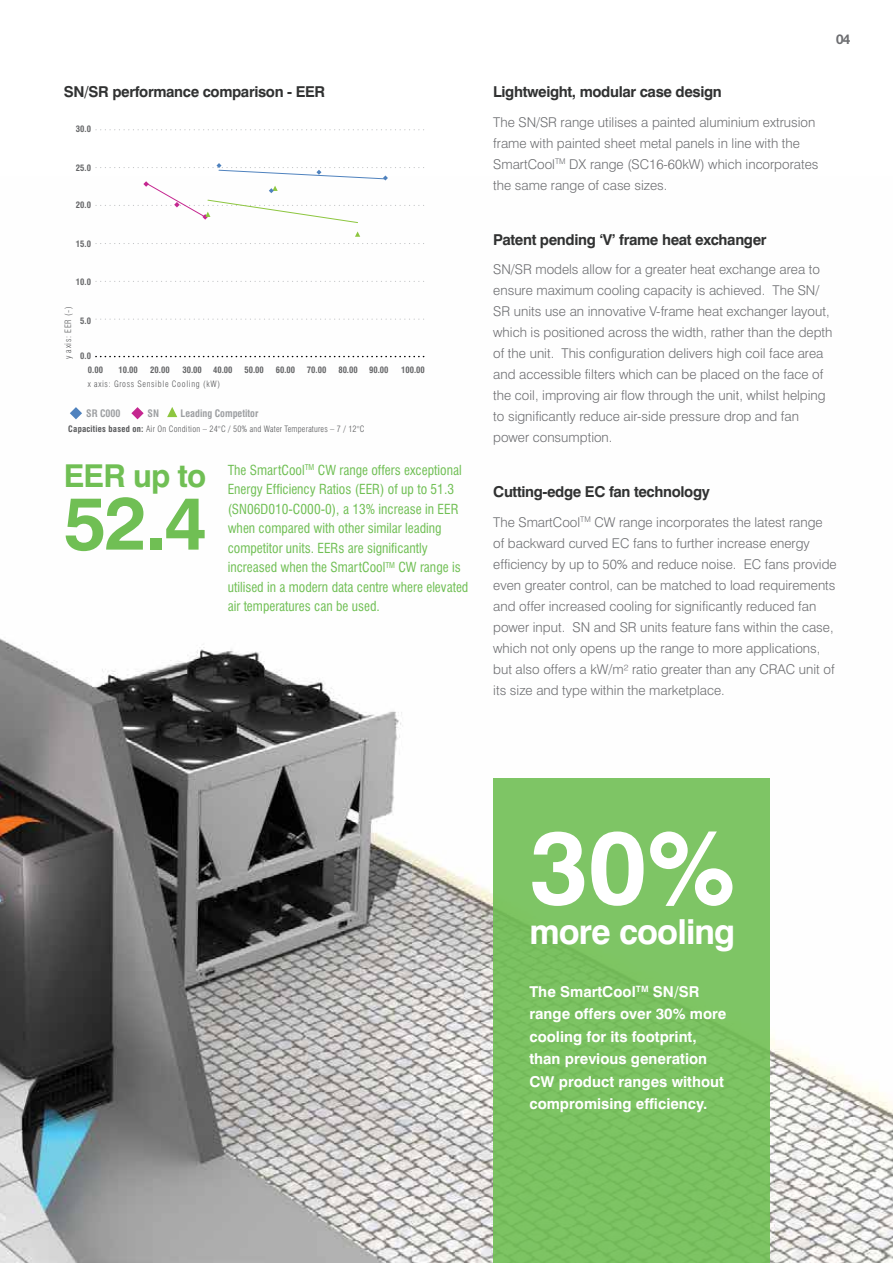
<style>
.page{position:relative;width:893px;height:1263px;background:#fff}
.page>*{position:absolute;margin:0;border:0;box-sizing:border-box;transform-origin:0 0}
.t1{font:700 103.5px "Swiss 721 BT";color:#fff}
.t2{font:700 75px "Swiss 721 BT";color:#70bf54}
.t3{font:700 34.5px "Swiss 721 BT";letter-spacing:-.025em;color:#fff}
.t4{font:700 31.5px "Swiss 721 BT";letter-spacing:-.025em;color:#70bf54}
.t5{font:700 15px/22.5px "Swiss 721 BT";color:#fff}
.t6{font:700 15px "Swiss 721 BT";letter-spacing:-.025em;color:#313232}
.t7{font:300 13.5px/21px "Swiss 721 BT";color:#6d6e71}
.t8{font:condensed 13.5px/19.5px "Swiss 721 BT";color:#70bf54}
.t9{font:700 13.5px "Helvetica Neue LT Std";color:#6d6e71}
.t10{font:700 condensed 10.05px "Swiss 721 BT";color:#9d9fa2}
.t11{font:700 condensed 8.7px "Swiss 721 BT";color:#636466}
.t12{font:300 condensed 8.7px "Swiss 721 BT";letter-spacing:.025em;color:#58595b}
.t13{font:300 condensed 8.7px "Swiss 721 BT";letter-spacing:.075em;color:#58595b}
.s1{font-weight:700}
</style>
<div class="page">
<img style="left:0;top:205px;width:893px;height:1058px">
<svg style="left:96px;top:129px;width:328px;height:1px"></svg>
<svg style="left:96px;top:281px;width:328px;height:1px"></svg>
<svg style="left:96px;top:319px;width:328px;height:1px"></svg>
<svg style="left:96px;top:243px;width:328px;height:1px"></svg>
<svg style="left:96px;top:356px;width:328px;height:1px"></svg>
<svg style="left:167px;top:407px;width:10px;height:10px"></svg>
<svg style="left:70px;top:407px;width:12px;height:12px"></svg>
<svg style="left:131px;top:407px;width:13px;height:12px"></svg>
<svg style="left:355px;top:231px;width:5px;height:6px"></svg>
<svg style="left:96px;top:163px;width:328px;height:60px"></svg>
<div style="left:493px;top:778px;width:277px;height:485px;background:#7dc464"></div>
<p class="t6" style="left:64px;top:83px;width:263px">SN/SR performance comparison - EER</p>
<p class="t11" style="left:76px;top:124px;width:17px">30.0</p>
<p class="t11" style="left:76px;top:163px;width:17px">25.0</p>
<p class="t11" style="left:76px;top:200px;width:17px">20.0</p>
<p class="t11" style="left:76px;top:239px;width:17px">15.0</p>
<p class="t11" style="left:76px;top:276px;width:17px">10.0</p>
<p class="t12" style="left:63px;top:359px;width:54px;rotate:-90deg">y axis: EER (-)</p>
<p class="t11" style="left:80px;top:315px;width:12px">5.0</p>
<p class="t11" style="left:80px;top:351px;width:12px">0.0</p>
<p class="t11" style="left:88px;top:365px;width:17px">0.00</p>
<p class="t11" style="left:118px;top:365px;width:21px">10.00</p>
<p class="t11" style="left:150px;top:365px;width:21px">20.00</p>
<p class="t11" style="left:182px;top:365px;width:21px">30.00</p>
<p class="t11" style="left:213px;top:365px;width:21px">40.00</p>
<p class="t13" style="left:88px;top:378px;width:134px">x axis: Gross Sensible Cooling (kW)</p>
<p class="t11" style="left:245px;top:365px;width:21px">50.00</p>
<p class="t11" style="left:276px;top:365px;width:21px">60.00</p>
<p class="t11" style="left:307px;top:365px;width:21px">70.00</p>
<p class="t11" style="left:338px;top:365px;width:21px">80.00</p>
<p class="t11" style="left:369px;top:365px;width:21px">90.00</p>
<p class="t11" style="left:401px;top:365px;width:25px">100.00</p>
<p class="t10" style="left:86px;top:408px;width:36px">SR C000</p>
<p class="t10" style="left:148px;top:407px;width:13px">SN</p>
<p class="t10" style="left:180px;top:407px;width:79px">Leading Competitor</p>
<p class="t12" style="left:68px;top:424px;width:298px"><span class="s1">Capacities based on:</span> Air On Condition – 24°C / 50% and Water Temperatures – 7 / 12°C</p>
<h3 class="t4" style="left:64px;top:456px;width:144px">EER up to</h3>
<h2 class="t2" style="left:64px;top:477px;width:145px">52.4</h2>
<p class="t8" style="left:228px;top:460px;width:242px">The SmartCool<sup>TM</sup> CW range offers exceptional Energy Efficiency Ratios (EER) of up to 51.3 (SN06D010-C000-0), a 13% increase in EER when compared with other similar leading competitor units. EERs are significantly increased when the SmartCool<sup>TM</sup> CW range is utilised in a modern data centre where elevated air temperatures can be used.</p>
<p class="t6" style="left:493px;top:83px;width:230px">Lightweight, modular case design</p>
<p class="t7" style="left:493px;top:111px;width:327px">The SN/SR range utilises a painted aluminium extrusion frame with painted sheet metal panels in line with the SmartCool<sup>TM</sup> DX range (SC16-60kW) which incorporates the same range of case sizes.</p>
<p class="t9" style="left:836px;top:30px;width:16px">04</p>
<p class="t6" style="left:493px;top:230px;width:275px">Patent pending ‘V’ frame heat exchanger</p>
<p class="t7" style="left:493px;top:259px;width:341px">SN/SR models allow for a greater heat exchange area to ensure maximum cooling capacity is achieved. The SN/ SR units use an innovative V-frame heat exchanger layout, which is positioned across the width, rather than the depth of the unit. This configuration delivers high coil face area and accessible filters which can be placed on the face of the coil, improving air flow through the unit, whilst helping to significantly reduce air-side pressure drop and fan power consumption.</p>
<p class="t6" style="left:493px;top:483px;width:218px">Cutting-edge EC fan technology</p>
<p class="t7" style="left:493px;top:511px;width:345px">The SmartCool<sup>TM</sup> CW range incorporates the latest range of backward curved EC fans to further increase energy efficiency by up to 50% and reduce noise. EC fans provide even greater control, can be matched to load requirements and offer increased cooling for significantly reduced fan power input. SN and SR units feature fans within the case, which not only opens up the range to more applications, but also offers a kW/m² ratio greater than any CRAC unit of its size and type within the marketplace.</p>
<h1 class="t1" style="left:529px;top:804px;width:208px">30%</h1>
<h3 class="t3" style="left:529px;top:911px;width:207px">more cooling</h3>
<p class="t5" style="left:529px;top:980px;width:199px">The SmartCool<sup>TM</sup> SN/SR range offers over 30% more cooling for its footprint, than previous generation<br>CW product ranges without compromising efficiency.</p>
</div>
